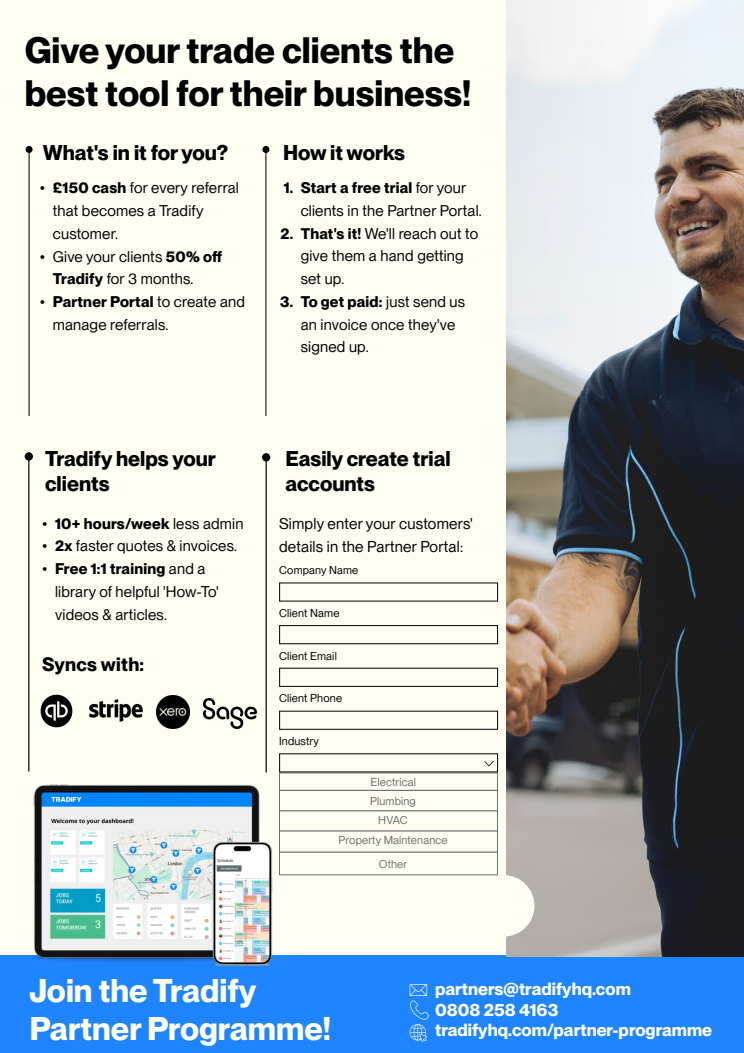
<style>
.page{position:relative;width:744px;height:1053px;background:#fff}
.page>*{position:absolute;margin:0;border:0;box-sizing:border-box;transform-origin:0 0}
.t1{font:700 35.96px/43.2px "PP Neue Montreal";color:#000}
.t2{font:700 32.16px/38.6px "PP Neue Montreal";color:#fffef2}
.t3{font:700 20.92px/25.1px "PP Neue Montreal";color:#000}
.t4{font:700 18.96px "PP Neue Montreal";letter-spacing:.015em;color:#000}
.t5{font:700 17.28px/20.7px "PP Neue Montreal";color:#fffef2}
.t6{font:15.36px/23px "PP Neue Montreal";letter-spacing:.015em;color:#000}
.t7{font:15.2px/22.8px "PP Neue Montreal";letter-spacing:.015em;color:#000}
.t8{font:700 15.2px "PP Neue Montreal";letter-spacing:.015em;color:#000}
.t9{font:15.16px/22.7px "PP Neue Montreal";letter-spacing:.015em;color:#000}
.t10{font:11.2px "PP Neue Montreal";letter-spacing:.015em;color:#000}
.t11{font:11.2px/18.6px "PP Neue Montreal";letter-spacing:.015em;color:#6f6f6f}
.s1{font-family:"Times New Roman"}
.s2{font-weight:700}
.s3{font-family:"Times New Roman";font-weight:400}
.s4{font-weight:400}
</style>
<div class="page">
<div style="left:0;top:0;width:744px;height:1052px;background:#fffef2"></div>
<div style="left:0;top:955px;width:744px;height:97px;background:#1f85ff"></div>
<img style="left:506px;top:0;width:238px;height:956px">
<div style="left:279px;top:772px;width:219px;height:103px;border:1px solid #6f6f6f"></div>
<hr style="left:29px;top:146px;width:1px;height:270px;background:#000">
<div style="left:26px;top:146px;width:7px;height:7px;background:#000;border-radius:50%"></div>
<hr style="left:265px;top:146px;width:1px;height:270px;background:#000">
<div style="left:262px;top:146px;width:7px;height:7px;background:#000;border-radius:50%"></div>
<hr style="left:266px;top:453px;width:1px;height:319px;background:#000">
<div style="left:262px;top:453px;width:8px;height:8px;background:#000;border-radius:50%"></div>
<svg style="left:279px;top:625px;width:220px;height:147px"></svg>
<hr style="left:28px;top:452px;width:1px;height:319px;background:#000">
<div style="left:25px;top:452px;width:8px;height:8px;background:#000;border-radius:50%"></div>
<img style="left:40px;top:694px;width:33px;height:34px">
<img style="left:90px;top:699px;width:52px;height:22px">
<img style="left:157px;top:695px;width:32px;height:32px">
<img style="left:204px;top:698px;width:52px;height:29px">
<hr style="left:280px;top:789px;width:217px;height:1px;background:#6f6f6f">
<hr style="left:280px;top:810px;width:217px;height:1px;background:#6f6f6f">
<hr style="left:280px;top:830px;width:217px;height:1px;background:#6f6f6f">
<hr style="left:279px;top:851px;width:218px;height:1px;background:#6f6f6f">
<svg style="left:410px;top:984px;width:19px;height:57px"></svg>
<img style="left:33px;top:784px;width:289px;height:181px">
<div style="left:473px;top:875px;width:61px;height:61px;background:#fffef2;border-radius:50%"></div>
<p class="t1" style="left:25px;top:29px;width:448px">Give your trade clients the best tool for their business!</p>
<p class="t3" style="left:43px;top:140px;width:187px">What's in it for you?</p>
<p class="t7" style="left:53px;top:176px;width:188px;text-indent:-13px"><span class="s1">•</span> <span class="s2">£150 cash</span> for every referral that becomes a Tradify customer.</p>
<p class="t7" style="left:53px;top:245px;width:171px;text-indent:-13px"><span class="s1">•</span> Give your clients <span class="s2">50% off<br>Tradify</span> for 3 months.</p>
<p class="t7" style="left:53px;top:290px;width:194px;text-indent:-13px"><span class="s1">•</span> <span class="s2">Partner Portal</span> to create and manage referrals.</p>
<p class="t3" style="left:283px;top:140px;width:123px">How it works</p>
<p class="t9" style="left:301px;top:176px;width:183px;text-indent:-17px"><span class="s2">1. Start a free trial</span> for your clients in the Partner Portal.</p>
<p class="t9" style="left:301px;top:222px;width:179px;text-indent:-20px"><span class="s2">2. That's it!</span> We'll reach out to give them a hand getting set up.</p>
<p class="t9" style="left:301px;top:290px;width:166px;text-indent:-20px"><span class="s2">3. To get paid:</span> just send us an invoice once they've signed up.</p>
<p class="t3" style="left:45px;top:446px;width:172px">Tradify helps your clients</p>
<p class="t8" style="left:42px;top:514px;width:203px"><span class="s3">•</span> 10+ hours/week <span class="s4">less admin</span></p>
<p class="t7" style="left:42px;top:534px;width:196px"><span class="s1">•</span> <span class="s2">2x</span> faster quotes &amp; invoices.</p>
<p class="t7" style="left:55px;top:557px;width:165px;text-indent:-13px"><span class="s1">•</span> <span class="s2">Free 1:1 training</span> and a library of helpful 'How-To' videos &amp; articles.</p>
<p class="t4" style="left:42px;top:652px;width:104px">Syncs with:</p>
<p class="t3" style="left:285px;top:446px;width:167px">Easily create trial accounts</p>
<p class="t6" style="left:279px;top:511px;width:195px">Simply enter your customers' details in the Partner Portal:</p>
<p class="t10" style="left:279px;top:563px;width:81px">Company Name</p>
<p class="t10" style="left:279px;top:606px;width:62px">Client Name</p>
<p class="t10" style="left:279px;top:649px;width:59px">Client Email</p>
<p class="t10" style="left:279px;top:691px;width:64px">Client Phone</p>
<p class="t10" style="left:279px;top:734px;width:41px">Industry</p>
<p class="t11" style="left:370px;top:772px;width:47px">Electrical<br>Plumbing</p>
<p class="t11" style="left:339px;top:810px;width:110px;line-height:19.7px;text-align:center">HVAC<br>Property Maintenance</p>
<p class="t11" style="left:379px;top:854px;width:30px">Other</p>
<p class="t2" style="left:29px;top:971px;width:303px">Join the Tradify<br>Partner Programme!</p>
<p class="t5" style="left:435px;top:978px;width:197px">partners@tradifyhq.com<br>0808 258 4163</p>
<p class="t5" style="left:435px;top:1019px;width:279px">tradifyhq.com/partner-programme</p>
</div>
